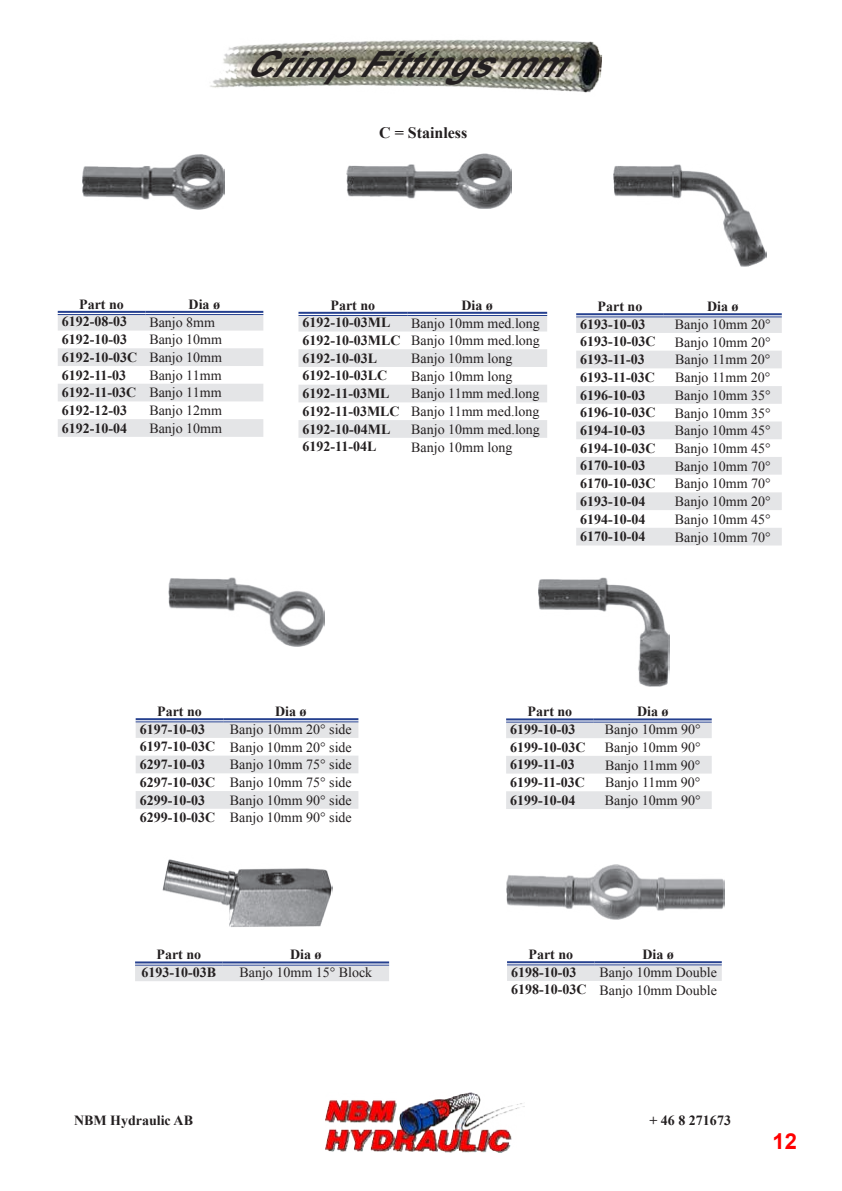
<style>
.page{position:relative;width:842px;height:1191px;background:#fff}
.page>*{position:absolute;margin:0;border:0;box-sizing:border-box;transform-origin:0 0}
.t1{font:italic 700 36px "Arial";color:#231f20}
.t2{font:700 22px "Arial";color:#f00}
.t3{font:700 16px "Times New Roman";color:#231f20}
.t4{font:14px/17.6px "Times New Roman";color:#231f20;text-align:justify}
.t5{font:700 14px/17.6px "Times New Roman";color:#231f20;text-align:justify}
.s1{font-weight:400}
.s2{font-weight:700}
</style>
<div class="page">
<img style="left:326px;top:1092px;width:199px;height:60px">
<img style="left:210px;top:39px;width:392px;height:54px">
<img style="left:83px;top:154px;width:141px;height:55px">
<img style="left:347px;top:153px;width:164px;height:55px">
<img style="left:613px;top:164px;width:153px;height:102px">
<svg style="left:58px;top:315px;width:205px;height:122px"></svg>
<hr style="left:58px;top:311px;width:87px;height:2px;background:#25408f">
<hr style="left:58px;top:314px;width:87px;height:1px;background:#25408f">
<hr style="left:145px;top:311px;width:118px;height:2px;background:#25408f">
<hr style="left:145px;top:314px;width:118px;height:1px;background:#25408f">
<svg style="left:576px;top:317px;width:206px;height:228px;fill:#e4e5e7"></svg>
<hr style="left:576px;top:313px;width:88px;height:4px;background:#cbd2e4">
<hr style="left:664px;top:313px;width:118px;height:4px;background:#cbd2e4">
<hr style="left:576px;top:313px;width:88px;height:2px;background:#25408f">
<hr style="left:576px;top:316px;width:88px;height:1px;background:#25408f">
<hr style="left:664px;top:313px;width:118px;height:2px;background:#25408f">
<hr style="left:664px;top:316px;width:118px;height:1px;background:#25408f">
<svg style="left:298px;top:316px;width:249px;height:122px"></svg>
<hr style="left:298px;top:312px;width:109px;height:2px;background:#25408f">
<hr style="left:298px;top:315px;width:109px;height:1px;background:#25408f">
<hr style="left:407px;top:312px;width:140px;height:2px;background:#25408f">
<hr style="left:407px;top:315px;width:140px;height:1px;background:#25408f">
<svg style="left:136px;top:722px;width:222px;height:86px"></svg>
<hr style="left:136px;top:718px;width:87px;height:4px;background:#d2d8e8">
<hr style="left:223px;top:718px;width:135px;height:4px;background:#d2d8e8">
<hr style="left:136px;top:718px;width:87px;height:2px;background:#25408f">
<hr style="left:136px;top:721px;width:87px;height:1px;background:#25408f">
<hr style="left:223px;top:718px;width:135px;height:2px;background:#25408f">
<hr style="left:223px;top:721px;width:135px;height:1px;background:#25408f">
<div style="left:507px;top:965px;width:215px;height:16px;background:#e4e5e7"></div>
<hr style="left:507px;top:961px;width:88px;height:4px;background:#ced4e5">
<hr style="left:595px;top:961px;width:127px;height:4px;background:#ced4e5">
<hr style="left:507px;top:961px;width:88px;height:2px;background:#25408f">
<hr style="left:507px;top:964px;width:88px;height:1px;background:#25408f">
<hr style="left:595px;top:961px;width:127px;height:2px;background:#25408f">
<hr style="left:595px;top:964px;width:127px;height:1px;background:#25408f">
<img style="left:169px;top:577px;width:156px;height:69px">
<img style="left:539px;top:577px;width:130px;height:110px">
<img style="left:506px;top:865px;width:218px;height:54px">
<svg style="left:506px;top:723px;width:206px;height:86px"></svg>
<hr style="left:506px;top:718px;width:88px;height:4px;background:#a9b4d2">
<hr style="left:594px;top:718px;width:118px;height:4px;background:#a9b4d3">
<hr style="left:506px;top:718px;width:88px;height:2px;background:#25408f">
<hr style="left:506px;top:722px;width:88px;height:1px;background:#25408f">
<hr style="left:594px;top:718px;width:118px;height:2px;background:#25408f">
<hr style="left:594px;top:722px;width:118px;height:1px;background:#25408f">
<img style="left:162px;top:859px;width:170px;height:68px">
<div style="left:135px;top:965px;width:254px;height:16px;background:#e4e5e7"></div>
<hr style="left:135px;top:961px;width:88px;height:4px;background:#95a2c8">
<hr style="left:223px;top:961px;width:166px;height:4px;background:#95a2c8">
<hr style="left:135px;top:961px;width:88px;height:2px;background:#25408f">
<hr style="left:135px;top:964px;width:88px;height:1px;background:#25408f">
<hr style="left:223px;top:961px;width:166px;height:2px;background:#25408f">
<hr style="left:223px;top:964px;width:166px;height:1px;background:#25408f">
<h1 class="t1" style="left:244px;top:40px;width:354px">CrimpFittingsmm</h1>
<p class="t5" style="left:79px;top:295px;width:46px">Part no</p>
<p class="t5" style="left:189px;top:295px;width:33px">Dia ø</p>
<p class="t5" style="left:62px;top:312px;width:67px">6192-08-03</p>
<p class="t4" style="left:149px;top:313px;width:67px">Banjo 8mm</p>
<p class="t5" style="left:62px;top:330px;width:67px">6192-10-03</p>
<p class="t5" style="left:62px;top:330px;width:162px;text-indent:88px"><span class="s1">Banjo 10mm </span>6192-10-03C <span class="s1">Banjo 10mm </span>6192-11-03</p>
<p class="t5" style="left:62px;top:366px;width:161px;text-indent:88px"><span class="s1">Banjo 11mm </span>6192-11-03C <span class="s1">Banjo 11mm </span>6192-12-03</p>
<p class="t4" style="left:149px;top:401px;width:74px">Banjo 12mm</p>
<p class="t5" style="left:62px;top:419px;width:67px">6192-10-04</p>
<p class="t4" style="left:149px;top:419px;width:74px">Banjo 10mm</p>
<p class="t3" style="left:379px;top:122px;width:90px">C = Stainless</p>
<p class="t5" style="left:330px;top:296px;width:46px">Part no</p>
<p class="t5" style="left:461px;top:296px;width:33px">Dia ø</p>
<p class="t5" style="left:302px;top:313px;width:89px">6192-10-03ML</p>
<p class="t4" style="left:302px;top:314px;width:239px;text-indent:109px">Banjo 10mm med.long <span class="s2">6192-10-03MLC</span> Banjo 10mm med.long <span class="s2">6192-10-03L</span></p>
<p class="t4" style="left:411px;top:349px;width:103px">Banjo 10mm long</p>
<p class="t5" style="left:302px;top:366px;width:86px">6192-10-03LC</p>
<p class="t4" style="left:411px;top:367px;width:103px">Banjo 10mm long</p>
<p class="t5" style="left:302px;top:384px;width:89px">6192-11-03ML</p>
<p class="t4" style="left:302px;top:385px;width:238px;text-indent:109px">Banjo 11mm med.long <span class="s2">6192-11-03MLC</span> Banjo 11mm med.long <span class="s2">6192-10-04ML</span></p>
<p class="t4" style="left:411px;top:420px;width:130px">Banjo 10mm med.long</p>
<p class="t5" style="left:302px;top:437px;width:75px">6192-11-04L</p>
<p class="t4" style="left:411px;top:438px;width:103px">Banjo 10mm long</p>
<p class="t5" style="left:598px;top:297px;width:46px">Part no</p>
<p class="t5" style="left:707px;top:297px;width:33px">Dia ø</p>
<p class="t5" style="left:580px;top:315px;width:67px">6193-10-03</p>
<p class="t4" style="left:675px;top:315px;width:97px">Banjo 10mm 20°</p>
<p class="t5" style="left:580px;top:332px;width:77px">6193-10-03C</p>
<p class="t4" style="left:675px;top:333px;width:97px">Banjo 10mm 20°</p>
<p class="t5" style="left:580px;top:350px;width:66px">6193-11-03</p>
<p class="t4" style="left:675px;top:351px;width:97px">Banjo 11mm 20°</p>
<p class="t5" style="left:580px;top:368px;width:76px">6193-11-03C</p>
<p class="t4" style="left:675px;top:368px;width:97px">Banjo 11mm 20°</p>
<p class="t5" style="left:580px;top:386px;width:67px">6196-10-03</p>
<p class="t4" style="left:675px;top:386px;width:97px">Banjo 10mm 35°</p>
<p class="t5" style="left:580px;top:403px;width:77px">6196-10-03C</p>
<p class="t4" style="left:675px;top:404px;width:97px">Banjo 10mm 35°</p>
<p class="t5" style="left:580px;top:421px;width:67px">6194-10-03</p>
<p class="t4" style="left:675px;top:421px;width:97px">Banjo 10mm 45°</p>
<p class="t5" style="left:580px;top:439px;width:77px">6194-10-03C</p>
<p class="t4" style="left:675px;top:439px;width:97px">Banjo 10mm 45°</p>
<p class="t5" style="left:580px;top:456px;width:67px">6170-10-03</p>
<p class="t4" style="left:675px;top:457px;width:97px">Banjo 10mm 70°</p>
<p class="t5" style="left:580px;top:474px;width:77px">6170-10-03C</p>
<p class="t4" style="left:675px;top:474px;width:97px">Banjo 10mm 70°</p>
<p class="t5" style="left:580px;top:492px;width:67px">6193-10-04</p>
<p class="t4" style="left:675px;top:492px;width:97px">Banjo 10mm 20°</p>
<p class="t5" style="left:580px;top:510px;width:67px">6194-10-04</p>
<p class="t4" style="left:675px;top:510px;width:97px">Banjo 10mm 45°</p>
<p class="t5" style="left:580px;top:527px;width:67px">6170-10-04</p>
<p class="t4" style="left:675px;top:528px;width:97px">Banjo 10mm 70°</p>
<p class="t5" style="left:157px;top:702px;width:46px">Part no</p>
<p class="t5" style="left:275px;top:702px;width:33px">Dia ø</p>
<p class="t5" style="left:140px;top:720px;width:67px">6197-10-03</p>
<p class="t4" style="left:140px;top:720px;width:214px;text-indent:90px">Banjo 10mm 20° side <span class="s2">6197-10-03C</span> Banjo 10mm 20° side <span class="s2">6297-10-03</span></p>
<p class="t4" style="left:140px;top:755px;width:214px;text-indent:90px">Banjo 10mm 75° side <span class="s2">6297-10-03C</span> Banjo 10mm 75° side <span class="s2">6299-10-03</span></p>
<p class="t4" style="left:140px;top:791px;width:214px;text-align:right">Banjo 10mm 90° side<br><span class="s2">6299-10-03C</span> Banjo 10mm 90° side</p>
<p class="t5" style="left:157px;top:945px;width:46px">Part no</p>
<p class="t5" style="left:290px;top:945px;width:33px">Dia ø</p>
<p class="t5" style="left:142px;top:963px;width:76px">6193-10-03B</p>
<p class="t4" style="left:239px;top:963px;width:134px">Banjo 10mm 15° Block</p>
<p class="t5" style="left:74px;top:1111px;width:120px">NBM Hydraulic AB</p>
<p class="t5" style="left:528px;top:702px;width:46px">Part no</p>
<p class="t5" style="left:637px;top:702px;width:33px">Dia ø</p>
<p class="t5" style="left:510px;top:720px;width:67px">6199-10-03</p>
<p class="t4" style="left:605px;top:720px;width:97px">Banjo 10mm 90°</p>
<p class="t5" style="left:510px;top:738px;width:77px">6199-10-03C</p>
<p class="t4" style="left:605px;top:738px;width:97px">Banjo 10mm 90°</p>
<p class="t5" style="left:510px;top:755px;width:66px">6199-11-03</p>
<p class="t4" style="left:605px;top:756px;width:97px">Banjo 11mm 90°</p>
<p class="t5" style="left:510px;top:773px;width:76px">6199-11-03C</p>
<p class="t4" style="left:605px;top:773px;width:97px">Banjo 11mm 90°</p>
<p class="t5" style="left:510px;top:791px;width:67px">6199-10-04</p>
<p class="t4" style="left:605px;top:791px;width:97px">Banjo 10mm 90°</p>
<p class="t5" style="left:528px;top:945px;width:46px">Part no</p>
<p class="t5" style="left:642px;top:945px;width:33px">Dia ø</p>
<p class="t5" style="left:511px;top:963px;width:67px">6198-10-03</p>
<p class="t4" style="left:511px;top:963px;width:207px;text-align:right">Banjo 10mm Double<br><span class="s2">6198-10-03C</span> Banjo 10mm Double</p>
<p class="t5" style="left:649px;top:1111px;width:83px">+ 46 8 271673</p>
<h2 class="t2" style="left:772px;top:1126px;width:26px">12</h2>
</div>
